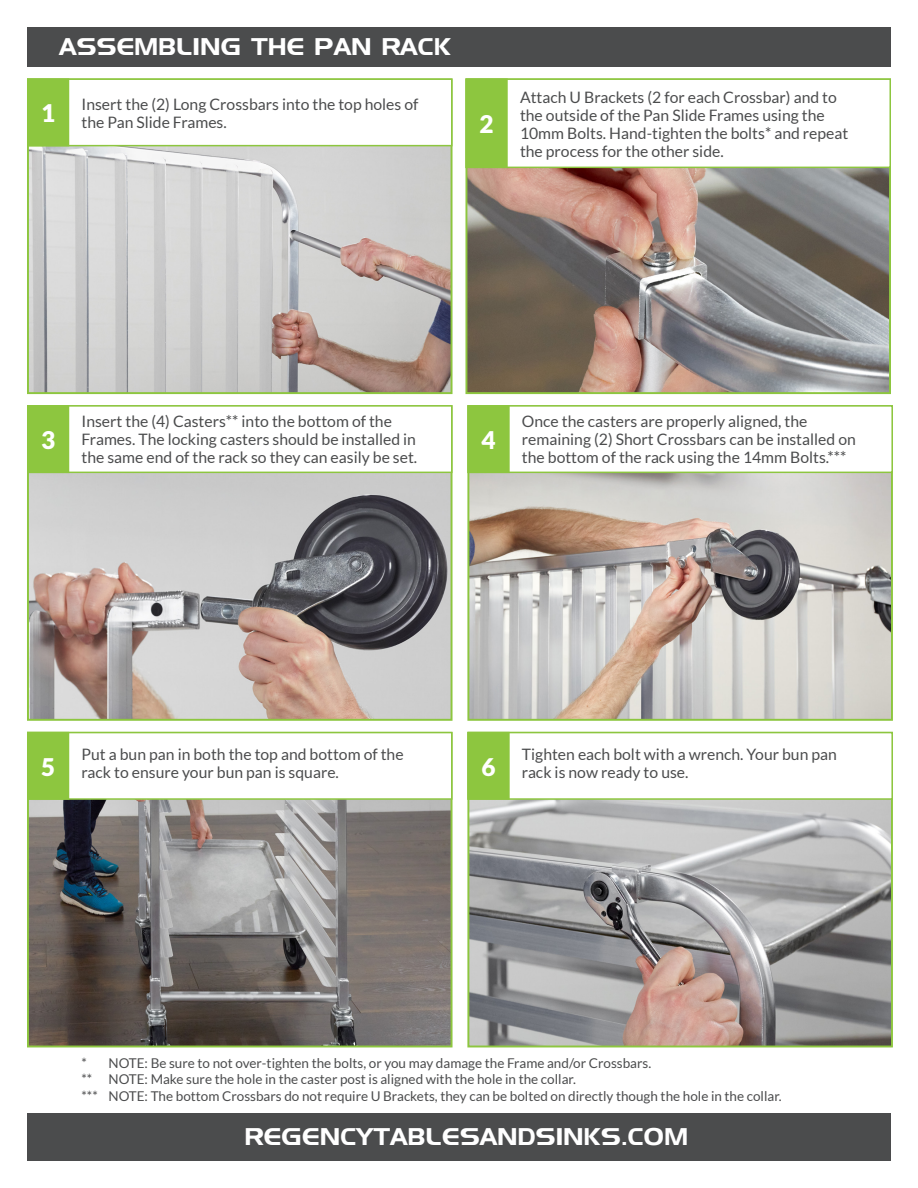
<style>
.page{position:relative;width:918px;height:1188px;background:#fff}
.page>*{position:absolute;margin:0;border:0;box-sizing:border-box;transform-origin:0 0}
.t1{font:900 24.3px "Lato";color:#fff}
.t2{font:24px "Denmark";letter-spacing:.02em;color:#fff}
.t3{font:15.75px/18px "Lato";color:#4b4c4d}
.t4{font:13.5px/16.5px "Lato";color:#4b4c4d}
</style>
<div class="page">
<div style="left:27px;top:27px;width:864px;height:39px;background:#4b4c4d"></div>
<div style="left:27px;top:1113px;width:864px;height:48px;background:#4b4c4d"></div>
<img style="left:30px;top:473px;width:420px;height:245px">
<div style="left:27px;top:405px;width:426px;height:316px;border:2px solid #8dc63f"></div>
<img style="left:470px;top:473px;width:420px;height:245px">
<div style="left:467px;top:405px;width:426px;height:316px;border:2px solid #8dc63f"></div>
<div style="left:27px;top:405px;width:426px;height:68px;background:#fff;border:2px solid #8dc63f"></div>
<div style="left:467px;top:405px;width:426px;height:68px;background:#fff;border:2px solid #8dc63f"></div>
<div style="left:28px;top:406px;width:40px;height:66px;background:#8dc63f"></div>
<div style="left:27px;top:405px;width:42px;height:68px;border:2px solid #8dc63f"></div>
<div style="left:468px;top:406px;width:41px;height:66px;background:#8dc63f"></div>
<div style="left:467px;top:405px;width:43px;height:68px;border:2px solid #8dc63f"></div>
<img style="left:30px;top:800px;width:420px;height:244px">
<div style="left:27px;top:732px;width:426px;height:315px;border:2px solid #8dc63f"></div>
<img style="left:470px;top:800px;width:420px;height:244px">
<div style="left:467px;top:732px;width:426px;height:315px;border:2px solid #8dc63f"></div>
<div style="left:27px;top:732px;width:426px;height:68px;background:#fff;border:2px solid #8dc63f"></div>
<div style="left:467px;top:732px;width:426px;height:68px;background:#fff;border:2px solid #8dc63f"></div>
<div style="left:28px;top:733px;width:40px;height:66px;background:#8dc63f"></div>
<div style="left:27px;top:732px;width:42px;height:68px;border:2px solid #8dc63f"></div>
<div style="left:468px;top:733px;width:41px;height:66px;background:#8dc63f"></div>
<div style="left:467px;top:732px;width:43px;height:68px;border:2px solid #8dc63f"></div>
<img style="left:30px;top:146px;width:420px;height:245px">
<div style="left:27px;top:78px;width:426px;height:316px;border:2px solid #8dc63f"></div>
<img style="left:468px;top:168px;width:420px;height:223px">
<div style="left:27px;top:78px;width:426px;height:68px;background:#fff;border:2px solid #8dc63f"></div>
<div style="left:465px;top:78px;width:426px;height:90px;background:#fff;border:2px solid #8dc63f"></div>
<div style="left:28px;top:79px;width:40px;height:66px;background:#8dc63f"></div>
<div style="left:27px;top:78px;width:42px;height:68px;border:2px solid #8dc63f"></div>
<div style="left:466px;top:79px;width:41px;height:88px;background:#8dc63f"></div>
<div style="left:465px;top:78px;width:43px;height:90px;border:2px solid #8dc63f"></div>
<p class="t2" style="left:59px;top:32px;width:393px">ASSEMBLING THE PAN RACK</p>
<p class="t1" style="left:41px;top:99px;width:16px">1</p>
<p class="t3" style="left:82px;top:95px;width:338px">Insert the (2) Long Crossbars into the top holes of the Pan Slide Frames.</p>
<p class="t3" style="left:520px;top:88px;width:330px">Attach U Brackets (2 for each Crossbar) and to the outside of the Pan Slide Frames using the 10mm Bolts. Hand-tighten the bolts* and repeat the process for the other side.</p>
<p class="t1" style="left:480px;top:110px;width:16px">2</p>
<p class="t3" style="left:82px;top:412px;width:337px">Insert the (4) Casters** into the bottom of the<br>Frames. The locking casters should be installed in the same end of the rack so they can easily be set.</p>
<p class="t3" style="left:522px;top:412px;width:335px">Once the casters are properly aligned, the remaining (2) Short Crossbars can be installed on the bottom of the rack using the 14mm Bolts.***</p>
<p class="t1" style="left:41px;top:426px;width:16px">3</p>
<p class="t1" style="left:482px;top:426px;width:16px">4</p>
<p class="t3" style="left:82px;top:745px;width:324px">Put a bun pan in both the top and bottom of the rack to ensure your bun pan is square.</p>
<p class="t3" style="left:522px;top:745px;width:316px">Tighten each bolt with a wrench. Your bun pan rack is now ready to use.</p>
<p class="t1" style="left:41px;top:752px;width:16px">5</p>
<p class="t1" style="left:482px;top:752px;width:16px">6</p>
<p class="t4" style="left:82px;top:1055px;width:571px">* NOTE: Be sure to not over-tighten the bolts, or you may damage the Frame and/or Crossbars. ** NOTE: Make sure the hole in the caster post is aligned with the hole in the collar.</p>
<p class="t4" style="left:82px;top:1088px;width:702px">*** NOTE: The bottom Crossbars do not require U Brackets, they can be bolted on directly though the hole in the collar.</p>
<p class="t2" style="left:245px;top:1122px;width:445px">REGENCYTABLESANDSINKS.COM</p>
</div>
